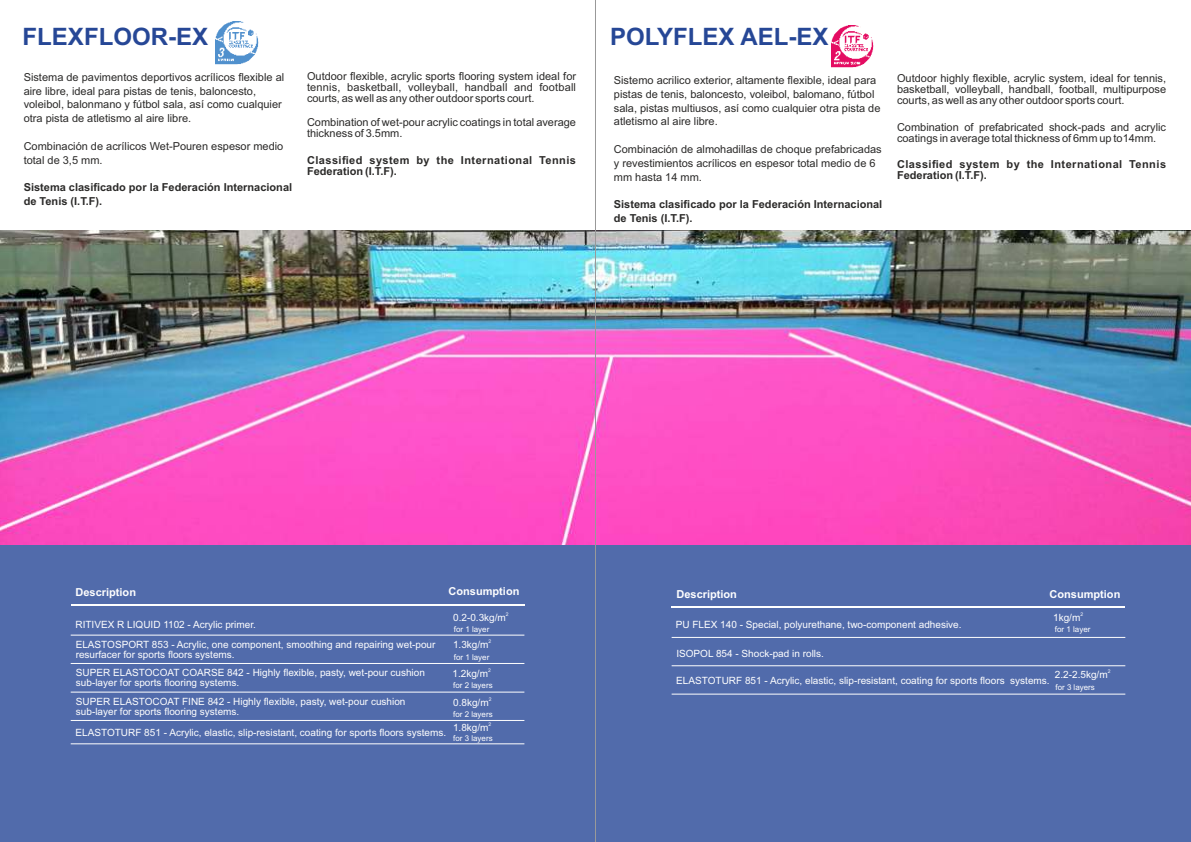
<style>
.page{position:relative;width:1191px;height:842px;background:#fff}
.page>*{position:absolute;margin:0;border:0;box-sizing:border-box;transform-origin:0 0}
.t1{font:700 24px "Arial";color:#264796}
.t2{font:11px/13.8px "Arial";color:#2b2a29}
.t3{font:700 11px/13.8px "Arial";color:#2b2a29}
.t4{font:700 11px/11px "Arial";letter-spacing:.04em;color:#2b2a29}
.t5{font:700 11px "Arial";color:#fefefe}
.t6{font:700 11px "Arial";color:#fff}
.t7{font:10px/20.2px "Arial";color:#fefefe}
.t8{font:10px "Arial";color:#fff}
.t9{font:8px "Arial";color:#fefefe}
.t10{font:8px "Arial";color:#fff}
.t11{font:5px "Arial";color:#fefefe}
.t12{font:5px "Arial";color:#fff}
</style>
<div class="page">
<div style="left:0;top:545px;width:1191px;height:297px;background:#516bab"></div>
<img style="left:216px;top:22px;width:42px;height:42px">
<img style="left:831px;top:25px;width:42px;height:43px">
<img style="left:0;top:230px;width:1191px;height:315px">
<hr style="left:595px;top:0;width:1px;height:842px;background:#999">
<hr style="left:71px;top:604px;width:453px;height:2px;background:#fefefe">
<hr style="left:71px;top:635px;width:453px;height:1px;background:#fefefe">
<hr style="left:71px;top:663px;width:453px;height:1px;background:#fefefe">
<hr style="left:71px;top:692px;width:453px;height:1px;background:#fefefe">
<hr style="left:71px;top:720px;width:453px;height:1px;background:#fefefe">
<hr style="left:71px;top:743px;width:453px;height:1px;background:#fefefe">
<hr style="left:671px;top:606px;width:454px;height:2px;background:#fff">
<hr style="left:671px;top:637px;width:454px;height:1px;background:#fefefe">
<hr style="left:671px;top:665px;width:454px;height:1px;background:#fefefe">
<hr style="left:671px;top:694px;width:454px;height:1px;background:#fefefe">
<h1 class="t1" style="left:23px;top:28px;width:187px">FLEXFLOOR-EX</h1>
<h1 class="t1" style="left:610px;top:28px;width:220px">POLYFLEX AEL-EX</h1>
<p class="t2" style="left:307px;top:72px;width:271px;line-height:11px;text-align:justify">Outdoor flexible, acrylic sports flooring system ideal for tennis, basketball, volleyball, handball and football courts, as well as any other outdoor sports court.</p>
<p class="t2" style="left:307px;top:118px;width:270px;line-height:11px">Combination of wet-pour acrylic coatings in total average thickness of 3.5mm.</p>
<p class="t4" style="left:307px;top:155px;width:270px">Classified system by the International Tennis<br>Federation (I.T.F).</p>
<p class="t2" style="left:24px;top:71px;width:262px">Sistema de pavimentos deportivos acrílicos flexible al aire libre, ideal para pistas de tenis, baloncesto, voleibol, balonmano y fútbol sala, así como cualquier otra pista de atletismo al aire libre.</p>
<p class="t2" style="left:24px;top:140px;width:261px">Combinación de acrílicos Wet-Pouren espesor medio total de 3,5 mm.</p>
<p class="t3" style="left:24px;top:182px;width:270px">Sistema clasificado por la Federación Internacional de Tenis (I.T.F).</p>
<p class="t2" style="left:614px;top:74px;width:268px">Sistemo acrilico exterior, altamente flexible, ideal para pistas de tenis, baloncesto, voleibol, balomano, fútbol sala, pistas multiusos, así como cualquier otra pista de atletismo al aire libre.</p>
<p class="t2" style="left:614px;top:143px;width:269px">Combinación de almohadillas de choque prefabricadas y revestimientos acrílicos en espesor total medio de 6 mm hasta 14 mm.</p>
<p class="t3" style="left:614px;top:198px;width:270px">Sistema clasificado por la Federación Internacional de Tenis (I.T.F).</p>
<p class="t2" style="left:897px;top:74px;width:270px;line-height:11px;text-align:justify">Outdoor highly flexible, acrylic system, ideal for tennis, basketball, volleyball, handball, football, multipurpose courts, as well as any other outdoor sports court.</p>
<p class="t2" style="left:897px;top:122px;width:270px;line-height:11px">Combination of prefabricated shock-pads and acrylic coatings in average total thickness of 6mm up to14mm.</p>
<p class="t4" style="left:897px;top:160px;width:270px">Classified system by the International Tennis<br>Federation (I.T.F).</p>
<p class="t5" style="left:76px;top:588px;width:62px">Description</p>
<p class="t5" style="left:448px;top:587px;width:72px">Consumption</p>
<p class="t7" style="left:75px;top:615px;width:361px">RIΤIVEX R LIQUID 1102 - Acrylic primer.<br>ELASTOSPORT 853 - Acrylic, one component, smoothing and repairing wet-pour</p>
<p class="t7" style="left:76px;top:646px;width:351px;line-height:18.4px">resurfacer for sports floors systems.<br>SUPER ELASTOCOAT COARSE 842 - Highly flexible, pasty, wet-pour cushion</p>
<p class="t7" style="left:76px;top:674px;width:165px">sub-layer for sports flooring systems.</p>
<p class="t11" style="left:506px;top:612px;width:4px">2</p>
<p class="t7" style="left:453px;top:608px;width:54px">0.2-0.3kg/m</p>
<p class="t9" style="left:454px;top:626px;width:37px">for 1 layer</p>
<p class="t11" style="left:488px;top:640px;width:4px">2</p>
<p class="t7" style="left:453px;top:636px;width:37px">1.3kg/m</p>
<p class="t9" style="left:453px;top:682px;width:41px">for 2 layers</p>
<p class="t9" style="left:454px;top:654px;width:37px">for 1 layer</p>
<p class="t11" style="left:488px;top:668px;width:4px">2</p>
<p class="t7" style="left:452px;top:664px;width:37px">1.2kg/m</p>
<p class="t7" style="left:76px;top:698px;width:331px;line-height:10px">SUPER ELASTOCOAT FINE 842 - Highly flexible, pasty, wet-pour cushion sub-layer for sports flooring systems.</p>
<p class="t7" style="left:76px;top:723px;width:372px">ELASTOTURF 851 - Acrylic, elastic, slip-resistant, coating for sports floors systems.</p>
<p class="t11" style="left:489px;top:697px;width:4px">2</p>
<p class="t7" style="left:453px;top:693px;width:37px">0.8kg/m</p>
<p class="t9" style="left:453px;top:711px;width:41px">for 2 layers</p>
<p class="t9" style="left:453px;top:735px;width:41px">for 3 layers</p>
<p class="t11" style="left:488px;top:723px;width:4px">2</p>
<p class="t7" style="left:453px;top:719px;width:37px">1.8kg/m</p>
<p class="t6" style="left:676px;top:590px;width:62px">Description</p>
<p class="t6" style="left:1049px;top:590px;width:72px">Consumption</p>
<p class="t8" style="left:676px;top:620px;width:287px">PU FLEX 140 - Special, polyurethane, two-component adhesive.</p>
<p class="t8" style="left:676px;top:650px;width:149px">ISOPOL 854 - Shock-pad in rolls.</p>
<p class="t12" style="left:1080px;top:612px;width:4px">2</p>
<p class="t8" style="left:1053px;top:613px;width:29px">1kg/m</p>
<p class="t10" style="left:1054px;top:626px;width:37px">for 1 layer</p>
<p class="t12" style="left:1107px;top:669px;width:4px">2</p>
<p class="t8" style="left:1055px;top:671px;width:54px">2.2-2.5kg/m</p>
<p class="t10" style="left:1055px;top:684px;width:41px">for 3 layers</p>
<p class="t8" style="left:676px;top:677px;width:375px">ELASTOTURF 851 - Acrylic, elastic, slip-resistant, coating for sports floors systems.</p>
</div>
